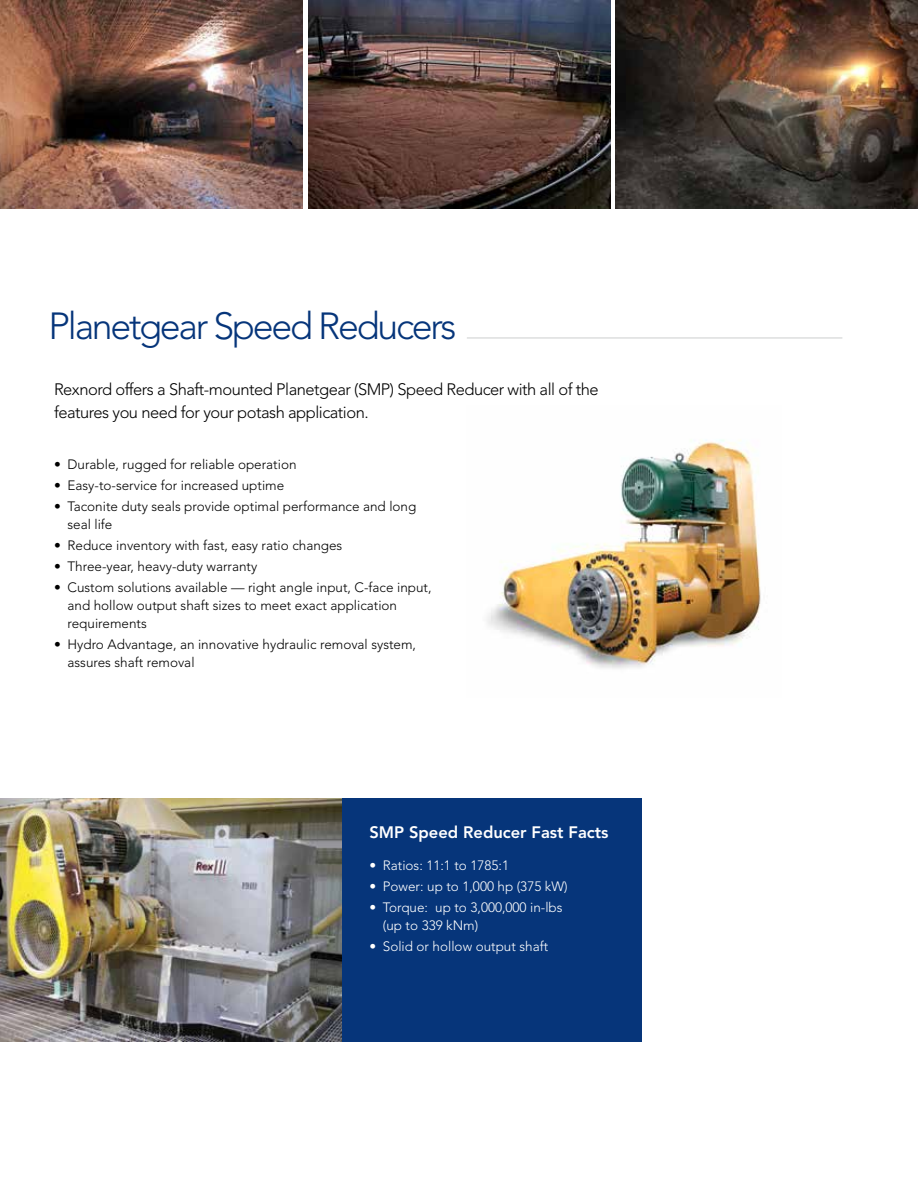
<style>
.page{position:relative;width:918px;height:1188px;background:#fff}
.page>*{position:absolute;margin:0;border:0;box-sizing:border-box;transform-origin:0 0}
.t1{font:300 37.5px "Avenir LT Std";letter-spacing:-.06em;color:#06357a}
.t2{font:300 16.5px/22.5px "Avenir LT Std";letter-spacing:-.03em;color:#000}
.t3{font:800 16.5px "Avenir LT Std";color:#fff}
.t4{font:300 13.5px/18px "Avenir LT Std";color:#000}
.t5{font:300 13.5px/18px "Avenir LT Std";color:#fff}
</style>
<div class="page">
<img style="left:487px;top:440px;width:274px;height:229px">
<hr style="left:467px;top:337px;width:375px;height:2px;background:#d1d3d4">
<img style="left:0;top:798px;width:342px;height:244px">
<div style="left:342px;top:798px;width:300px;height:244px;background:#06357a"></div>
<img style="left:308px;top:0;width:302px;height:208px">
<img style="left:0;top:0;width:303px;height:208px">
<img style="left:616px;top:0;width:302px;height:208px">
<h1 class="t1" style="left:49px;top:304px;width:409px">Planetgear Speed Reducers</h1>
<p class="t2" style="left:54px;top:378px;width:546px">Rexnord offers a Shaft-mounted Planetgear (SMP) Speed Reducer with all of the features you need for your potash application.</p>
<p class="t4" style="left:54px;top:455px;width:244px">• Durable, rugged for reliable operation</p>
<p class="t4" style="left:54px;top:476px;width:232px">• Easy-to-service for increased uptime</p>
<p class="t4" style="left:68px;top:497px;width:350px;text-indent:-14px">• Taconite duty seals provide optimal performance and long seal life</p>
<p class="t4" style="left:54px;top:536px;width:290px">• Reduce inventory with fast, easy ratio changes</p>
<p class="t4" style="left:54px;top:557px;width:205px">• Three-year, heavy-duty warranty</p>
<p class="t4" style="left:68px;top:578px;width:366px;text-indent:-14px">• Custom solutions available — right angle input, C-face input, and hollow output shaft sizes to meet exact application requirements</p>
<p class="t4" style="left:68px;top:635px;width:350px;text-indent:-14px">• Hydro Advantage, an innovative hydraulic removal system, assures shaft removal</p>
<p class="t3" style="left:369px;top:822px;width:241px">SMP Speed Reducer Fast Facts</p>
<p class="t5" style="left:369px;top:857px;width:141px">• Ratios: 11:1 to 1785:1</p>
<p class="t5" style="left:369px;top:878px;width:200px">• Power: up to 1,000 hp (375 kW)</p>
<p class="t5" style="left:383px;top:899px;width:181px;text-indent:-14px">• Torque: up to 3,000,000 in-lbs (up to 339 kNm)</p>
<p class="t5" style="left:369px;top:938px;width:180px">• Solid or hollow output shaft</p>
</div>
